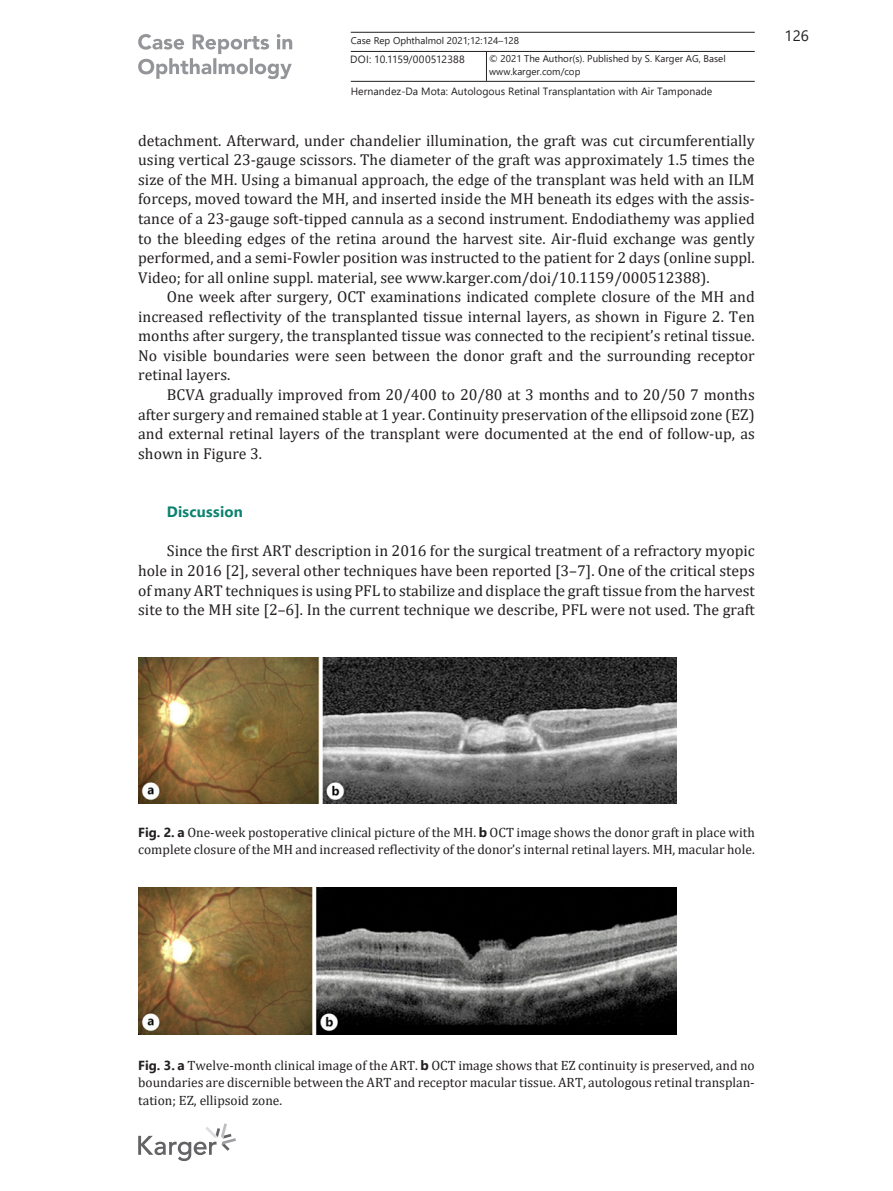
<style>
.page{position:relative;width:893px;height:1191px;background:#fff}
.page>*{position:absolute;margin:0;border:0;box-sizing:border-box;transform-origin:0 0}
.t1{font:15.75px/19.5px "Cambria";color:#231f20;text-align:justify}
.t2{font:700 15px "Segoe UI";letter-spacing:.015em;color:#0c8270}
.t3{font:15px "Segoe UI";color:#231f20}
.t4{font:13.5px/17.4px "Cambria";color:#231f20}
.t5{font:10.5px "Segoe UI";letter-spacing:.005em;color:#231f20}
.t6{font:9.75px "Segoe UI";color:#231f20}
.s1{font-family:"Segoe UI";font-weight:700;font-size:13.2px}
.s2{font-family:"Segoe UI";font-weight:700}
</style>
<div class="page">
<svg style="left:138px;top:34px;width:154px;height:45px"></svg>
<hr style="left:351px;top:51px;width:404px;height:1px;background:#231f20">
<hr style="left:351px;top:81px;width:404px;height:1px;background:#231f20">
<hr style="left:351px;top:32px;width:404px;height:1px;background:#231f20">
<hr style="left:486px;top:51px;width:1px;height:30px;background:#231f20">
<svg style="left:138px;top:1123px;width:98px;height:38px"></svg>
<img style="left:138px;top:657px;width:538px;height:146px">
<img style="left:138px;top:887px;width:538px;height:147px">
<p class="t6" style="left:351px;top:31px;width:170px">Case Rep Ophthalmol 2021;12:124–128</p>
<p class="t5" style="left:350px;top:49px;width:116px">DOI: 10.1159/000512388</p>
<p class="t6" style="left:489px;top:50px;width:238px">© 2021 The Author(s). Published by S. Karger AG, Basel</p>
<p class="t6" style="left:489px;top:62px;width:93px">www.karger.com/cop</p>
<p class="t5" style="left:351px;top:81px;width:363px">Hernandez-Da Mota: Autologous Retinal Transplantation with Air Tamponade</p>
<p class="t1" style="left:138px;top:131px;width:618px">detachment. Afterward, under chandelier illumination, the graft was cut circumferentially using vertical 23-gauge scissors. The diameter of the graft was approximately 1.5 times the size of the MH. Using a bimanual approach, the edge of the transplant was held with an ILM forceps, moved toward the MH, and inserted inside the MH beneath its edges with the assis&shy;tance of a 23-gauge soft-tipped cannula as a second instrument. Endodiathemy was applied to the bleeding edges of the retina around the harvest site. Air-fluid exchange was gently performed, and a semi-Fowler position was instructed to the patient for 2 days (online suppl.<br>Video; for all online suppl. material, see www.karger.com/doi/10.1159/000512388).</p>
<p class="t1" style="left:138px;top:287px;width:618px;text-indent:29px">One week after surgery, OCT examinations indicated complete closure of the MH and increased reflectivity of the transplanted tissue internal layers, as shown in Figure 2. Ten months after surgery, the transplanted tissue was connected to the recipient’s retinal tissue.<br>No visible boundaries were seen between the donor graft and the surrounding receptor retinal layers.</p>
<p class="t1" style="left:138px;top:385px;width:618px;text-indent:29px">BCVA gradually improved from 20/400 to 20/80 at 3 months and to 20/50 7 months after surgery and remained stable at 1 year. Continuity preservation of the ellipsoid zone (EZ) and external retinal layers of the transplant were documented at the end of follow-up, as shown in Figure 3.</p>
<p class="t2" style="left:167px;top:498px;width:77px">Discussion</p>
<p class="t1" style="left:138px;top:541px;width:618px;text-indent:29px">Since the first ART description in 2016 for the surgical treatment of a refractory myopic hole in 2016 [2], several other techniques have been reported [3–7]. One of the critical steps of many ART techniques is using PFL to stabilize and displace the graft tissue from the harvest site to the MH site [2–6]. In the current technique we describe, PFL were not used. The graft</p>
<p class="t3" style="left:785px;top:22px;width:26px">126</p>
<p class="t4" style="left:138px;top:823px;width:618px"><span class="s1">Fig. 2.</span> <span class="s2">a</span> One-week postoperative clinical picture of the MH. <span class="s2">b</span> OCT image shows the donor graft in place with complete closure of the MH and increased reflectivity of the donor’s internal retinal layers. MH, macular hole.</p>
<p class="t4" style="left:138px;top:1056px;width:618px;text-align:justify"><span class="s1">Fig. 3.</span> <span class="s2">a</span> Twelve-month clinical image of the ART. <span class="s2">b</span> OCT image shows that EZ continuity is preserved, and no boundaries are discernible between the ART and receptor macular tissue. ART, autologous retinal transplan&shy;tation; EZ, ellipsoid zone.</p>
</div>
